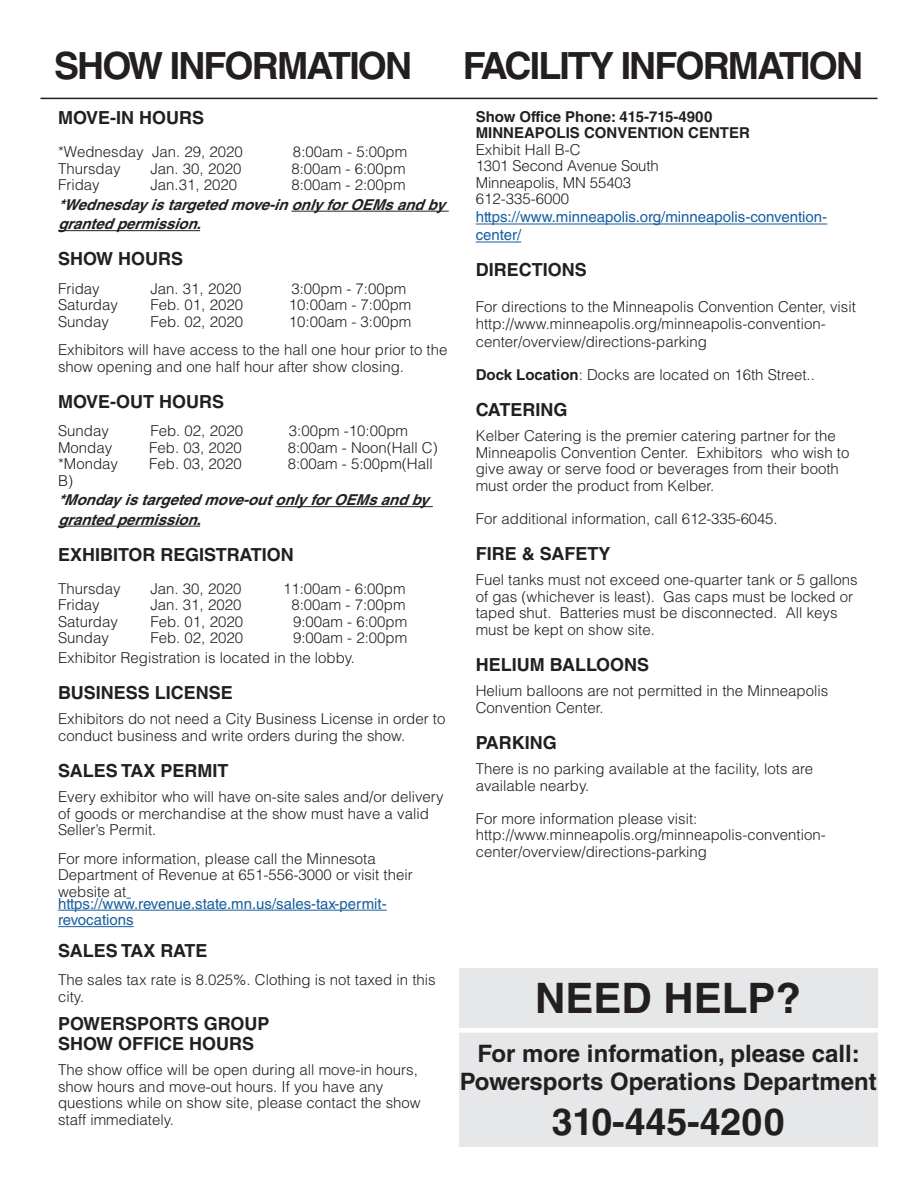
<style>
.page{position:relative;width:918px;height:1188px;background:#fff}
.page>*{position:absolute;margin:0;border:0;box-sizing:border-box;transform-origin:0 0}
.t1{font:700 42px "Helvetica LT Std";color:#231f20}
.t2{font:700 37.5px "Helvetica LT Std";letter-spacing:-.05em;color:#231f20}
.t3{font:700 37.5px "Helvetica LT Std";color:#231f20}
.t4{font:700 24px/28.5px "Helvetica LT Std";color:#231f20;text-align:center}
.t5{font:700 18px "Helvetica LT Std";color:#231f20}
.t6{font:300 15px/16.5px "Helvetica LT Std";color:#231f20}
.t7{font:italic 700 15px/19.5px "Helvetica LT Std";color:#231f20}
.t8{font:15px/16.5px "Helvetica LT Std";color:#175d9e}
.t9{font:700 15px "Helvetica LT Std";color:#231f20}
.s1{font-weight:700}
</style>
<div class="page">
<hr style="left:291px;top:211px;width:158px;height:1px;background:#231f20">
<hr style="left:58px;top:230px;width:142px;height:1px;background:#231f20">
<hr style="left:275px;top:506px;width:158px;height:1px;background:#231f20">
<hr style="left:58px;top:526px;width:142px;height:1px;background:#231f20">
<hr style="left:58px;top:910px;width:329px;height:1px;background:#175d9e">
<hr style="left:58px;top:926px;width:76px;height:1px;background:#175d9e">
<hr style="left:476px;top:224px;width:351px;height:1px;background:#175d9e">
<hr style="left:476px;top:242px;width:45px;height:1px;background:#175d9e">
<hr style="left:40px;top:98px;width:838px;height:1px;background:#231f20">
<div style="left:459px;top:968px;width:419px;height:179px;background:#e6e7e9"></div>
<div style="left:452px;top:1028px;width:433px;height:5px;background:#fff"></div>
<p class="t2" style="left:54px;top:43px;width:360px">SHOW INFORMATION</p>
<p class="t2" style="left:463px;top:43px;width:402px">FACILITY INFORMATION</p>
<p class="t5" style="left:58px;top:107px;width:148px">MOVE-IN HOURS</p>
<p class="t6" style="left:58px;top:143px;width:186px">*Wednesday Jan. 29, 2020</p>
<p class="t6" style="left:293px;top:143px;width:116px">8:00am - 5:00pm</p>
<p class="t6" style="left:58px;top:160px;width:64px">Thursday</p>
<p class="t6" style="left:150px;top:160px;width:92px">Jan. 30, 2020</p>
<p class="t6" style="left:291px;top:160px;width:116px">8:00am - 6:00pm</p>
<p class="t6" style="left:58px;top:176px;width:43px">Friday</p>
<p class="t6" style="left:150px;top:176px;width:88px">Jan.31, 2020</p>
<p class="t6" style="left:291px;top:176px;width:116px">8:00am - 2:00pm</p>
<p class="t7" style="left:58px;top:194px;width:395px">*Wednesdayistargetedmove-inonlyforOEMsandby grantedpermission.</p>
<p class="t5" style="left:58px;top:248px;width:127px">SHOW HOURS</p>
<p class="t6" style="left:58px;top:280px;width:43px">Friday</p>
<p class="t6" style="left:150px;top:280px;width:92px">Jan. 31, 2020</p>
<p class="t6" style="left:291px;top:280px;width:117px">3:00pm - 7:00pm</p>
<p class="t6" style="left:58px;top:296px;width:61px">Saturday</p>
<p class="t6" style="left:150px;top:296px;width:94px">Feb. 01, 2020</p>
<p class="t6" style="left:289px;top:296px;width:124px">10:00am - 7:00pm</p>
<p class="t6" style="left:58px;top:313px;width:52px">Sunday</p>
<p class="t6" style="left:150px;top:313px;width:94px">Feb. 02, 2020</p>
<p class="t6" style="left:289px;top:313px;width:124px">10:00am - 3:00pm</p>
<p class="t6" style="left:58px;top:341px;width:391px">Exhibitors will have access to the hall one hour prior to the show opening and one half hour after show closing.</p>
<p class="t5" style="left:58px;top:390px;width:168px">MOVE-OUT HOURS</p>
<p class="t6" style="left:58px;top:422px;width:52px">Sunday</p>
<p class="t6" style="left:150px;top:422px;width:94px">Feb. 02, 2020</p>
<p class="t6" style="left:289px;top:422px;width:121px">3:00pm -10:00pm</p>
<p class="t6" style="left:58px;top:439px;width:56px">Monday</p>
<p class="t6" style="left:149px;top:439px;width:94px">Feb. 03, 2020</p>
<p class="t6" style="left:288px;top:439px;width:152px">8:00am - Noon(Hall C)</p>
<p class="t6" style="left:58px;top:455px;width:62px">*Monday</p>
<p class="t6" style="left:149px;top:455px;width:94px">Feb. 03, 2020</p>
<p class="t6" style="left:288px;top:455px;width:147px">8:00am - 5:00pm(Hall</p>
<p class="t6" style="left:58px;top:472px;width:16px">B)</p>
<p class="t7" style="left:58px;top:490px;width:379px">*Mondayistargetedmove-outonlyforOEMsandby grantedpermission.</p>
<p class="t5" style="left:58px;top:543px;width:237px">EXHIBITOR REGISTRATION</p>
<p class="t6" style="left:58px;top:580px;width:64px">Thursday</p>
<p class="t6" style="left:150px;top:580px;width:92px">Jan. 30, 2020</p>
<p class="t6" style="left:283px;top:580px;width:124px">11:00am - 6:00pm</p>
<p class="t6" style="left:58px;top:596px;width:43px">Friday</p>
<p class="t6" style="left:150px;top:596px;width:92px">Jan. 31, 2020</p>
<p class="t6" style="left:291px;top:596px;width:116px">8:00am - 7:00pm</p>
<p class="t6" style="left:58px;top:613px;width:61px">Saturday</p>
<p class="t6" style="left:150px;top:613px;width:94px">Feb. 01, 2020</p>
<p class="t6" style="left:293px;top:613px;width:116px">9:00am - 6:00pm</p>
<p class="t6" style="left:58px;top:629px;width:52px">Sunday</p>
<p class="t6" style="left:150px;top:629px;width:94px">Feb. 02, 2020</p>
<p class="t6" style="left:293px;top:629px;width:116px">9:00am - 2:00pm</p>
<p class="t6" style="left:58px;top:649px;width:299px">Exhibitor Registration is located in the lobby.</p>
<p class="t5" style="left:58px;top:681px;width:176px">BUSINESS LICENSE</p>
<p class="t6" style="left:58px;top:710px;width:389px">Exhibitors do not need a City Business License in order to conduct business and write orders during the show.</p>
<p class="t5" style="left:58px;top:759px;width:172px">SALES TAX PERMIT</p>
<p class="t6" style="left:58px;top:788px;width:387px">Every exhibitor who will have on-site sales and/or delivery</p>
<p class="t6" style="left:58px;top:805px;width:372px">of goods or merchandise at the show must have a valid</p>
<p class="t6" style="left:58px;top:821px;width:100px">Seller’s Permit.</p>
<p class="t6" style="left:58px;top:850px;width:356px">For more information, please call the Minnesota<br>Department of Revenue at 651-556-3000 or visit their website at</p>
<p class="t8" style="left:58px;top:895px;width:330px">https://www.revenue.state.mn.us/sales-tax-permit&shy;revocations</p>
<p class="t5" style="left:58px;top:939px;width:151px">SALES TAX RATE</p>
<p class="t6" style="left:58px;top:971px;width:379px">The sales tax rate is 8.025%. Clothing is not taxed in this city.</p>
<p class="t5" style="left:58px;top:1013px;width:213px">POWERSPORTS GROUP</p>
<p class="t5" style="left:58px;top:1032px;width:198px">SHOW OFFICE HOURS</p>
<p class="t6" style="left:58px;top:1061px;width:364px">The show office will be open during all move-in hours, show hours and move-out hours. If you have any questions while on show site, please contact the show staff immediately.</p>
<p class="t9" style="left:476px;top:108px;width:238px">Show Office Phone: 415-715-4900</p>
<p class="t9" style="left:476px;top:124px;width:276px">MINNEAPOLIS CONVENTION CENTER</p>
<p class="t6" style="left:476px;top:141px;width:106px">Exhibit Hall B-C</p>
<p class="t6" style="left:476px;top:158px;width:185px">1301 Second Avenue South</p>
<p class="t6" style="left:476px;top:174px;width:157px">Minneapolis, MN 55403</p>
<p class="t6" style="left:476px;top:191px;width:95px">612-335-6000</p>
<p class="t8" style="left:476px;top:208px;width:353px;line-height:18px">https://www.minneapolis.org/minneapolis-convention&shy;center/</p>
<p class="t5" style="left:476px;top:259px;width:113px">DIRECTIONS</p>
<p class="t6" style="left:476px;top:299px;width:382px">For directions to the Minneapolis Convention Center, visit</p>
<p class="t6" style="left:476px;top:315px;width:352px;line-height:18px">http://www.minneapolis.org/minneapolis-convention&shy;center/overview/directions-parking</p>
<p class="t6" style="left:476px;top:366px;width:341px"><span class="s1">Dock Location</span>: Docks are located on 16th Street..</p>
<p class="t5" style="left:476px;top:399px;width:93px">CATERING</p>
<p class="t6" style="left:476px;top:428px;width:375px">Kelber Catering is the premier catering partner for the Minneapolis Convention Center. Exhibitors who wish to give away or serve food or beverages from their booth must order the product from Kelber.</p>
<p class="t6" style="left:476px;top:510px;width:303px">For additional information, call 612-335-6045.</p>
<p class="t5" style="left:476px;top:543px;width:136px">FIRE &amp; SAFETY</p>
<p class="t6" style="left:476px;top:572px;width:384px">Fuel tanks must not exceed one-quarter tank or 5 gallons of gas (whichever is least). Gas caps must be locked or taped shut. Batteries must be disconnected. All keys must be kept on show site.</p>
<p class="t5" style="left:476px;top:654px;width:175px">HELIUM BALLOONS</p>
<p class="t6" style="left:476px;top:683px;width:354px">Helium balloons are not permitted in the Minneapolis<br>Convention Center.</p>
<p class="t5" style="left:476px;top:732px;width:83px">PARKING</p>
<p class="t6" style="left:476px;top:761px;width:339px">There is no parking available at the facility, lots are available nearby.</p>
<p class="t6" style="left:476px;top:810px;width:223px">For more information please visit:</p>
<p class="t6" style="left:476px;top:827px;width:352px">http://www.minneapolis.org/minneapolis-convention&shy;center/overview/directions-parking</p>
<p class="t1" style="left:535px;top:972px;width:268px">NEED HELP?</p>
<p class="t4" style="left:460px;top:1039px;width:419px">For more information, please call:<br>Powersports Operations Department</p>
<p class="t3" style="left:552px;top:1099px;width:234px">310-445-4200</p>
</div>
